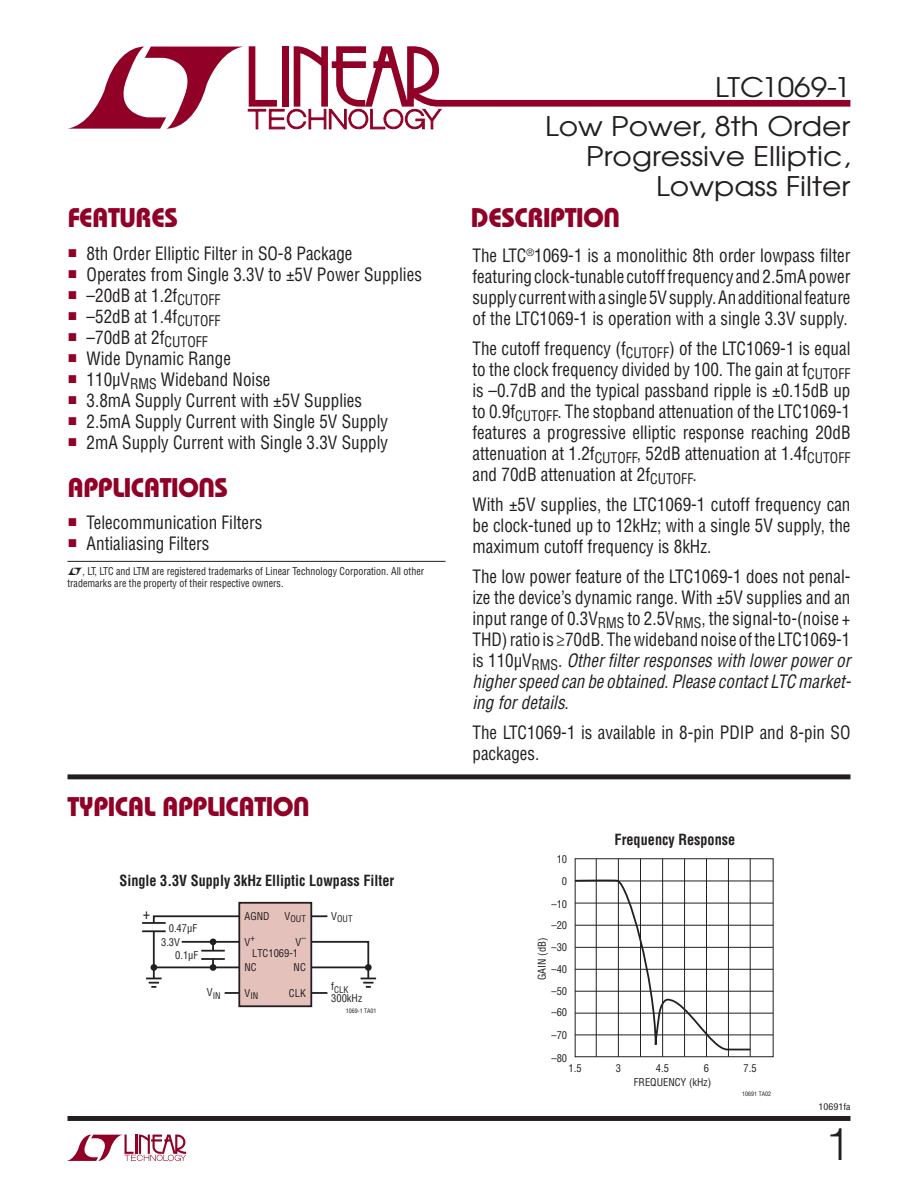
<style>
.page{position:relative;width:918px;height:1188px;background:#fff}
.page>*{position:absolute;margin:0;border:0;box-sizing:border-box;transform-origin:0 0}
.t1{font:300 45px "Helvetica";color:#231f20}
.t2{font:27px/30px "Avant Garde";color:#231f20;text-align:right;scale:1.1 1}
.t3{font:27px "Linear Bauhaus";letter-spacing:-.02em;color:#900027}
.t4{font:18px/21px "Linear Helv Cond";color:#231f20;text-align:justify;scale:.95 1}
.t5{font:italic condensed 18px/21px "Helvetica LT Std";color:#231f20;text-align:justify;scale:.95 1}
.t6{font:700 15px "Linear Helv Cond";color:#231f20;scale:.95 1}
.t7{font:15px "Linear Helv Cond";color:#231f20}
.t8{font:10.5px/12px "Linear Helv Cond";color:#231f20;scale:.95 1}
.t9{font:10.5px/13.8px "Linear Helv Cond";color:#231f20}
.t10{font:9px "Linear Helv Cond";color:#231f20}
.t11{font:9px "Linear Helv Cond";color:#231f20;scale:1.1 1}
.t12{font:6px "Linear Helv Cond";color:#231f20}
.s1{font-family:"Linear Helv Cond";font-style:normal;font-stretch:normal}
</style>
<div class="page">
<svg style="left:67px;top:1135px;width:119px;height:26px"></svg>
<div style="left:68px;top:1116px;width:782px;height:5px;background:#231f20"></div>
<svg style="left:68px;top:46px;width:782px;height:83px"></svg>
<div style="left:68px;top:774px;width:782px;height:5px;background:#231f20"></div>
<hr style="left:68px;top:561px;width:378px;height:1px;background:#231f20">
<hr style="left:225px;top:992px;width:102px;height:2px;background:#231f20">
<div style="left:239px;top:903px;width:72px;height:103px;background:#e5c1bc"></div>
<div style="left:238px;top:902px;width:74px;height:105px;border:2px solid #231f20"></div>
<svg style="left:146px;top:914px;width:230px;height:74px"></svg>
<hr style="left:142px;top:922px;width:24px;height:2px;background:#231f20">
<hr style="left:142px;top:930px;width:24px;height:2px;background:#231f20">
<div style="left:575px;top:858px;width:199px;height:199px;border:1px solid #231f20"></div>
<hr style="left:575px;top:1035px;width:198px;height:1px;background:#231f20">
<hr style="left:575px;top:1013px;width:198px;height:1px;background:#231f20">
<hr style="left:575px;top:991px;width:198px;height:1px;background:#231f20">
<hr style="left:575px;top:969px;width:198px;height:1px;background:#231f20">
<hr style="left:575px;top:947px;width:198px;height:1px;background:#231f20">
<hr style="left:575px;top:925px;width:198px;height:1px;background:#231f20">
<hr style="left:575px;top:903px;width:198px;height:1px;background:#231f20">
<hr style="left:575px;top:881px;width:198px;height:1px;background:#231f20">
<hr style="left:750px;top:859px;width:1px;height:198px;background:#231f20">
<hr style="left:728px;top:859px;width:1px;height:198px;background:#231f20">
<hr style="left:706px;top:859px;width:1px;height:198px;background:#231f20">
<hr style="left:684px;top:859px;width:1px;height:198px;background:#231f20">
<hr style="left:662px;top:859px;width:1px;height:198px;background:#231f20">
<hr style="left:640px;top:859px;width:1px;height:198px;background:#231f20">
<hr style="left:618px;top:859px;width:1px;height:198px;background:#231f20">
<hr style="left:596px;top:859px;width:1px;height:198px;background:#231f20">
<svg style="left:574px;top:878px;width:178px;height:180px"></svg>
<h2 class="t3" style="left:68px;top:208px;width:112px">FEATURES</h2>
<p class="t4" style="left:69px;top:245px;width:300px"><sup>■</sup> 8th Order Elliptic Filter in SO-8 Package</p>
<p class="t4" style="left:69px;top:266px;width:373px"><sup>■</sup> Operates from Single 3.3V to ±5V Power Supplies</p>
<p class="t4" style="left:69px;top:287px;width:162px"><sup>■</sup> –20dB at 1.2f<sub>CUTOFF</sub></p>
<p class="t4" style="left:69px;top:308px;width:162px"><sup>■</sup> –52dB at 1.4f<sub>CUTOFF</sub></p>
<p class="t4" style="left:69px;top:329px;width:148px"><sup>■</sup> –70dB at 2f<sub>CUTOFF</sub></p>
<p class="t4" style="left:69px;top:350px;width:172px"><sup>■</sup> Wide Dynamic Range</p>
<p class="t4" style="left:69px;top:371px;width:214px"><sup>■</sup> 110μV<sub>RMS</sub> Wideband Noise</p>
<p class="t4" style="left:69px;top:392px;width:310px"><sup>■</sup> 3.8mA Supply Current with ±5V Supplies</p>
<p class="t4" style="left:69px;top:413px;width:338px"><sup>■</sup> 2.5mA Supply Current with Single 5V Supply</p>
<p class="t4" style="left:69px;top:434px;width:338px"><sup>■</sup> 2mA Supply Current with Single 3.3V Supply</p>
<h2 class="t3" style="left:68px;top:478px;width:162px">APPLICATIONS</h2>
<p class="t4" style="left:69px;top:515px;width:206px"><sup>■</sup> Telecommunication Filters</p>
<p class="t4" style="left:69px;top:536px;width:150px"><sup>■</sup> Antialiasing Filters</p>
<p class="t8" style="left:68px;top:566px;width:377px;text-indent:15px">, LT, LTC and LTM are registered trademarks of Linear Technology Corporation. All other trademarks are the property of their respective owners.</p>
<h2 class="t3" style="left:68px;top:797px;width:244px">TYPICAL APPLICATION</h2>
<p class="t6" style="left:120px;top:875px;width:291px">Single 3.3V Supply 3kHz Elliptic Lowpass Filter</p>
<p class="t7" style="left:143px;top:909px;width:9px">+</p>
<p class="t9" style="left:161px;top:922px;width:37px;text-indent:8px">0.47μF<br>3.3V</p>
<p class="t9" style="left:175px;top:949px;width:25px">0.1μF</p>
<p class="t10" style="left:207px;top:992px;width:15px"><sup>V</sup>IN</p>
<p class="t9" style="left:245px;top:911px;width:27px">AGND</p>
<p class="t9" style="left:245px;top:936px;width:12px">V<sup>+</sup></p>
<p class="t9" style="left:245px;top:962px;width:14px">NC</p>
<p class="t10" style="left:245px;top:993px;width:15px"><sup>V</sup>IN</p>
<p class="t10" style="left:285px;top:916px;width:23px"><sup>V</sup>OUT</p>
<p class="t9" style="left:296px;top:936px;width:12px">V<sup>–</sup></p>
<p class="t9" style="left:294px;top:962px;width:14px">NC</p>
<p class="t9" style="left:289px;top:987px;width:18px">CLK</p>
<p class="t9" style="left:252px;top:948px;width:48px">LTC1069-1</p>
<p class="t10" style="left:331px;top:916px;width:23px"><sup>V</sup>OUT</p>
<p class="t10" style="left:331px;top:986px;width:19px"><sup>f</sup>CLK</p>
<p class="t9" style="left:331px;top:993px;width:32px">300kHz</p>
<p class="t12" style="left:346px;top:1008px;width:32px">1069-1 TA01</p>
<h2 class="t2" style="left:715px;top:75px;width:125px">LTC1069-1</h2>
<h2 class="t2" style="left:545px;top:114px;width:279px">Low Power, 8th Order<br>Progressive Elliptic,<br>Lowpass Filter</h2>
<h2 class="t3" style="left:471px;top:208px;width:151px">DESCRIPTION</h2>
<p class="t4" style="left:472px;top:247px;width:399px">The LTC<sup>®</sup>1069-1 is a monolithic 8th order lowpass filter featuring clock-tunable cutoff frequency and 2.5mA power supply current with a single 5V supply. An additional feature of the LTC1069-1 is operation with a single 3.3V supply.</p>
<p class="t4" style="left:472px;top:340px;width:399px">The cutoff frequency (f<sub>CUTOFF</sub>) of the LTC1069-1 is equal to the clock frequency divided by 100. The gain at f<sub>CUTOFF </sub>is –0.7dB and the typical passband ripple is ±0.15dB up to 0.9f<sub>CUTOFF</sub>. The stopband attenuation of the LTC1069-1 features a progressive elliptic response reaching 20dB attenuation at 1.2f<sub>CUTOFF</sub>, 52dB attenuation at 1.4f<sub>CUTOFF </sub>and 70dB attenuation at 2f<sub>CUTOFF</sub>.</p>
<p class="t4" style="left:473px;top:496px;width:399px">With ±5V supplies, the LTC1069-1 cutoff frequency can be clock-tuned up to 12kHz; with a single 5V supply, the maximum cutoff frequency is 8kHz.</p>
<p class="t4" style="left:472px;top:568px;width:399px">The low power feature of the LTC1069-1 does not penal&shy;ize the device’s dynamic range. With ±5V supplies and an input range of 0.3V<sub>RMS</sub> to 2.5V<sub>RMS</sub>, the signal-to-(noise + THD) ratio is ≥70dB. The wideband noise of the LTC1069-1</p>
<p class="t5" style="left:472px;top:652px;width:400px"><span class="s1">is 110μV</span><sub>RMS</sub><span class="s1">.</span> Other filter responses with lower power or higher speed can be obtained. Please contact LTC market&shy;ing for details<span class="s1">.</span></p>
<p class="t4" style="left:472px;top:724px;width:399px">The LTC1069-1 is available in 8-pin PDIP and 8-pin SO packages.</p>
<p class="t9" style="left:557px;top:854px;width:12px">10</p>
<p class="t9" style="left:562px;top:876px;width:7px">0</p>
<p class="t9" style="left:551px;top:898px;width:17px">–10</p>
<p class="t9" style="left:551px;top:919px;width:17px">–20</p>
<p class="t9" style="left:536px;top:980px;width:44px;rotate:-90deg">GAIN (dB)</p>
<p class="t9" style="left:551px;top:942px;width:17px">–30</p>
<p class="t9" style="left:551px;top:963px;width:17px">–40</p>
<p class="t9" style="left:551px;top:986px;width:17px">–50</p>
<p class="t9" style="left:551px;top:1007px;width:17px">–60</p>
<p class="t9" style="left:551px;top:1029px;width:17px">–70</p>
<p class="t9" style="left:551px;top:1052px;width:17px">–80</p>
<p class="t9" style="left:569px;top:1062px;width:15px">1.5</p>
<p class="t6" style="left:615px;top:834px;width:129px">Frequency Response</p>
<p class="t9" style="left:616px;top:1062px;width:7px">3</p>
<p class="t9" style="left:744px;top:1062px;width:15px">7.5</p>
<p class="t9" style="left:704px;top:1062px;width:7px">6</p>
<p class="t9" style="left:656px;top:1063px;width:15px">4.5</p>
<p class="t9" style="left:634px;top:1077px;width:79px">FREQUENCY (kHz)</p>
<p class="t12" style="left:742px;top:1092px;width:30px">10691 TA02</p>
<p class="t11" style="left:819px;top:1104px;width:30px">10691fa</p>
<h1 class="t1" style="left:825px;top:1128px;width:27px">1</h1>
</div>
